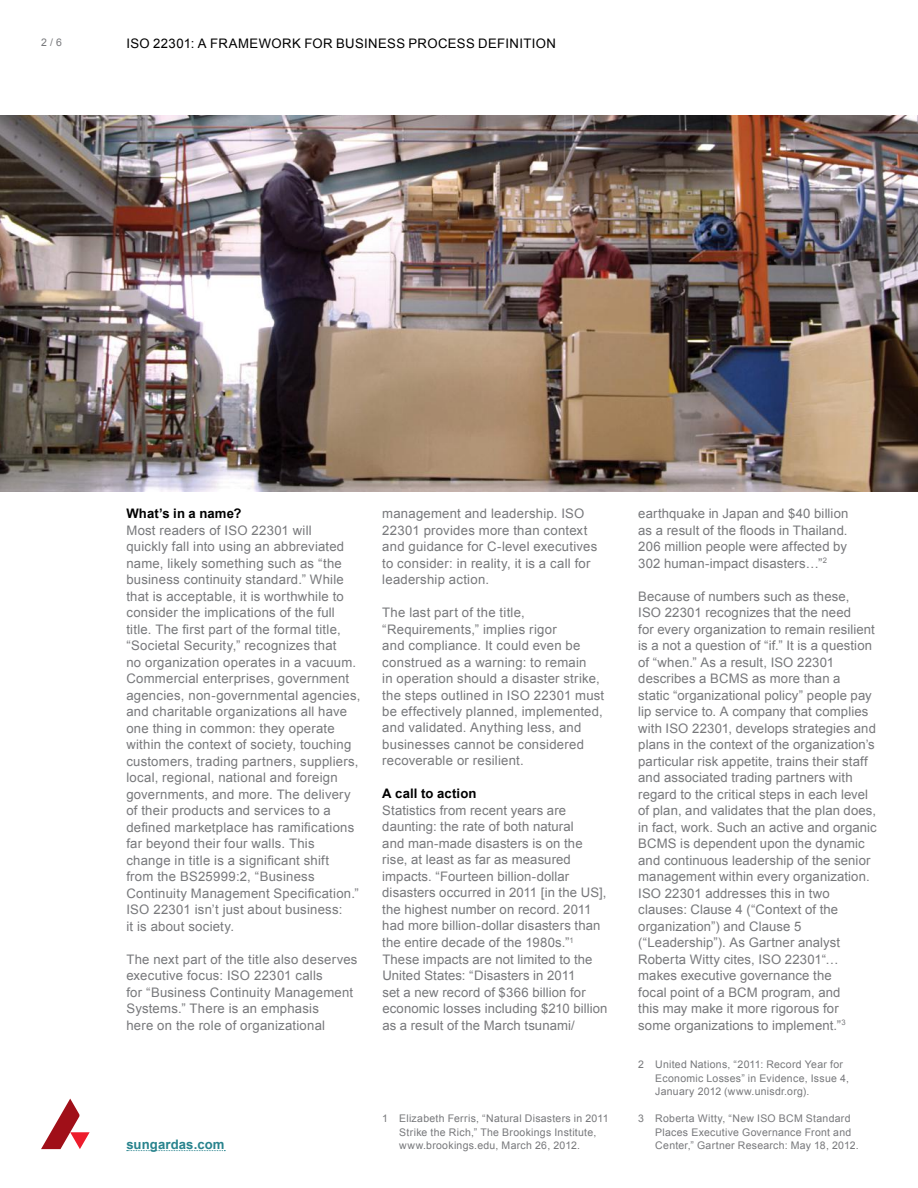
<style>
.page{position:relative;width:918px;height:1188px;background:#fff}
.page>*{position:absolute;margin:0;border:0;box-sizing:border-box;transform-origin:0 0}
.t1{font:13.2px/16.5px "Arial";letter-spacing:.015em;color:#77787b}
.t2{font:13.2px "Arial";letter-spacing:.03em;color:#000}
.t3{font:700 13.2px "Arial";letter-spacing:.01em;color:#000}
.t4{font:700 13.2px "Arial";letter-spacing:.01em;color:#28838d}
.t5{font:10.5px/13.5px "Arial";letter-spacing:.025em;color:#77787b}
</style>
<div class="page">
<svg style="left:127px;top:1150px;width:98px;height:1px"></svg>
<svg style="left:41px;top:1099px;width:49px;height:50px"></svg>
<img style="left:0;top:116px;width:918px;height:375px">
<p class="t5" style="left:41px;top:36px;width:22px">2 / 6</p>
<p class="t2" style="left:126px;top:35px;width:431px">ISO 22301: A FRAMEWORK FOR BUSINESS PROCESS DEFINITION</p>
<p class="t3" style="left:126px;top:505px;width:117px">What’s in a name?</p>
<p class="t1" style="left:126px;top:522px;width:236px">Most readers of ISO 22301 will<br>quickly fall into using an abbreviated name, likely something such as “the business continuity standard.” While that is acceptable, it is worthwhile to consider the implications of the full title. The first part of the formal title, “Societal Security,” recognizes that<br>no organization operates in a vacuum.<br>Commercial enterprises, government agencies, non-governmental agencies, and charitable organizations all have one thing in common: they operate within the context of society, touching customers, trading partners, suppliers, local, regional, national and foreign governments, and more. The delivery of their products and services to a defined marketplace has ramifications far beyond their four walls. This change in title is a significant shift<br>from the BS25999:2, “Business Continuity Management Specification.” ISO 22301 isn’t just about business:<br>it is about society.</p>
<p class="t1" style="left:126px;top:951px;width:233px">The next part of the title also deserves executive focus: ISO 22301 calls<br>for “Business Continuity Management Systems.” There is an emphasis<br>here on the role of organizational</p>
<p class="t1" style="left:382px;top:505px;width:216px">management and leadership. ISO<br>22301 provides more than context and guidance for C-level executives to consider: in reality, it is a call for leadership action.</p>
<p class="t1" style="left:382px;top:604px;width:223px">The last part of the title, “Requirements,” implies rigor<br>and compliance. It could even be construed as a warning: to remain<br>in operation should a disaster strike, the steps outlined in ISO 22301 must be effectively planned, implemented, and validated. Anything less, and businesses cannot be considered recoverable or resilient.</p>
<p class="t3" style="left:382px;top:785px;width:96px">A call to action</p>
<p class="t1" style="left:382px;top:802px;width:227px">Statistics from recent years are daunting: the rate of both natural<br>and man-made disasters is on the rise, at least as far as measured impacts. “Fourteen billion-dollar disasters occurred in 2011 [in the US], the highest number on record. 2011 had more billion-dollar disasters than the entire decade of the 1980s.”<sup>1<br></sup>These impacts are not limited to the United States: “Disasters in 2011<br>set a new record of $366 billion for economic losses including $210 billion as a result of the March tsunami/</p>
<p class="t4" style="left:126px;top:1136px;width:100px">sungardas.com</p>
<p class="t5" style="left:399px;top:1112px;width:211px;text-indent:-17px">1 Elizabeth Ferris, “Natural Disasters in 2011<br>Strike the Rich,” The Brookings Institute, www.brookings.edu, March 26, 2012.</p>
<p class="t1" style="left:638px;top:505px;width:212px;text-align:justify">earthquake in Japan and $40 billion as a result of the floods in Thailand.<br>206 million people were affected by 302 human-impact disasters…”<sup>2</sup></p>
<p class="t1" style="left:638px;top:588px;width:240px">Because of numbers such as these,<br>ISO 22301 recognizes that the need<br>for every organization to remain resilient is a not a question of “if.” It is a question of “when.” As a result, ISO 22301 describes a BCMS as more than a<br>static “organizational policy” people pay lip service to. A company that complies with ISO 22301, develops strategies and plans in the context of the organization’s particular risk appetite, trains their staff and associated trading partners with regard to the critical steps in each level of plan, and validates that the plan does, in fact, work. Such an active and organic BCMS is dependent upon the dynamic and continuous leadership of the senior management within every organization.<br>ISO 22301 addresses this in two clauses: Clause 4 (“Context of the organization”) and Clause 5 (“Leadership”). As Gartner analyst Roberta Witty cites, ISO 22301“… makes executive governance the<br>focal point of a BCM program, and<br>this may make it more rigorous for<br>some organizations to implement.”<sup>3</sup></p>
<p class="t5" style="left:655px;top:1058px;width:195px;text-indent:-17px">2 United Nations, “2011: Record Year for<br>Economic Losses” in Evidence, Issue 4,<br>January 2012 (www.unisdr.org).</p>
<p class="t5" style="left:655px;top:1112px;width:205px;text-indent:-17px">3 Roberta Witty, “New ISO BCM Standard<br>Places Executive Governance Front and<br>Center,” Gartner Research: May 18, 2012.</p>
</div>
